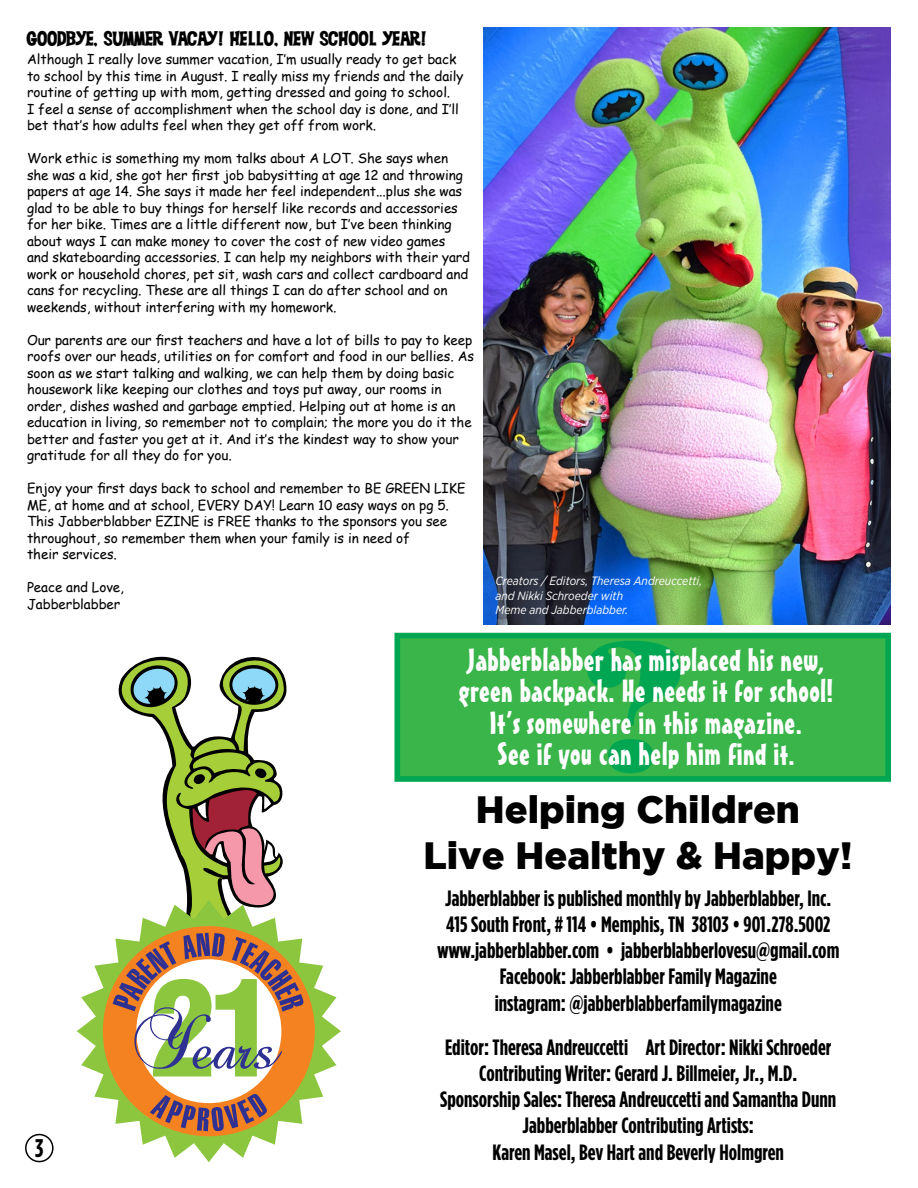
<style>
.page{position:relative;width:918px;height:1188px;background:#fff}
.page>*{position:absolute;margin:0;border:0;box-sizing:border-box;transform-origin:0 0}
.t1{font:182.7px "Poster Bodoni BT";color:#00a651}
.t2{font:900 37.95px/45.6px "Gotham";color:#000;text-align:center}
.t3{font:31.35px/31.5px "Mister Earl BT";letter-spacing:.01em;color:#fff;text-align:center;scale:1.05 1}
.t4{font:700 25.5px "Gotham Condensed";color:#000}
.t5{font:700 22.2px/26.2px "Gotham Condensed";color:#000;text-align:center}
.t6{font:700 16.5px "Dick Van Dyke";letter-spacing:-.005em;color:#000}
.t7{font:13.5px/16.5px "Comic Sans MS";letter-spacing:-.005em;color:#000}
.t8{font:italic 12px/14.4px "Gotham Narrow";color:#fff}
</style>
<div class="page">
<div style="left:25px;top:1134px;width:29px;height:28px;border:2px solid #000;border-radius:50%"></div>
<svg style="left:118px;top:669px;width:169px;height:40px"></svg>
<svg style="left:129px;top:656px;width:155px;height:244px"></svg>
<svg style="left:77px;top:900px;width:264px;height:262px"></svg>
<div style="left:103px;top:926px;width:212px;height:210px;background:#f58220;border-radius:50%"></div>
<svg style="left:113px;top:933px;width:191px;height:198px"></svg>
<div style="left:394px;top:633px;width:497px;height:149px;background:#39b54a;border:6px solid #00a651"></div>
<img style="left:484px;top:27px;width:407px;height:597px">
<p class="t6" style="left:27px;top:27px;width:402px">GOODBYE, SUMMER VACAY! HELLO, NEW SCHOOL YEAR!</p>
<p class="t7" style="left:27px;top:51px;width:438px">Although I really love summer vacation, I’m usually ready to get back to school by this time in August. I really miss my friends and the daily routine of getting up with mom, getting dressed and going to school.<br>I feel a sense of accomplishment when the school day is done, and I’ll bet that’s how adults feel when they get off from work.</p>
<p class="t7" style="left:27px;top:150px;width:445px">Work ethic is something my mom talks about A LOT. She says when she was a kid, she got her first job babysitting at age 12 and throwing papers at age 14. She says it made her feel independent...plus she was glad to be able to buy things for herself like records and accessories for her bike. Times are a little different now, but I’ve been thinking about ways I can make money to cover the cost of new video games and skateboarding accessories. I can help my neighbors with their yard work or household chores, pet sit, wash cars and collect cardboard and cans for recycling. These are all things I can do after school and on weekends, without interfering with my homework.</p>
<p class="t7" style="left:27px;top:331px;width:449px">Our parents are our first teachers and have a lot of bills to pay to keep roofs over our heads, utilities on for comfort and food in our bellies. As soon as we start talking and walking, we can help them by doing basic housework like keeping our clothes and toys put away, our rooms in order, dishes washed and garbage emptied. Helping out at home is an education in living, so remember not to complain; the more you do it the better and faster you get at it. And it’s the kindest way to show your gratitude for all they do for you.</p>
<p class="t7" style="left:27px;top:480px;width:440px">Enjoy your first days back to school and remember to BE GREEN LIKE ME, at home and at school, EVERY DAY! Learn 10 easy ways on pg 5.<br>This Jabberblabber EZINE is FREE thanks to the sponsors you see throughout, so remember them when your family is in need of<br>their services.</p>
<p class="t7" style="left:27px;top:579px;width:98px">Peace and Love,<br>Jabberblabber</p>
<p class="t8" style="left:495px;top:574px;width:208px">Creators / Editors, Theresa Andreuccetti, and Nikki Schroeder with<br>Meme and Jabberblabber.</p>
<h3 class="t4" style="left:35px;top:1133px;width:10px">3</h3>
<h1 class="t1" style="left:585px;top:594px;width:99px">?</h1>
<h3 class="t3" style="left:459px;top:644px;width:358px">Jabberblabber has misplaced his new, green backpack. He needs it for school!<br>It’s somewhere in this magazine.<br>See if you can help him find it.</h3>
<h2 class="t2" style="left:423px;top:786px;width:430px">Helping Children<br>Live Healthy &amp; Happy!</h2>
<p class="t5" style="left:437px;top:885px;width:404px">Jabberblabber is published monthly by Jabberblabber, Inc.<br>415 South Front, # 114 • Memphis, TN 38103 • 901.278.5002 www.jabberblabber.com • jabberblabberlovesu@gmail.com Facebook: Jabberblabber Family Magazine<br>instagram: @jabberblabberfamilymagazine</p>
<p class="t5" style="left:440px;top:1034px;width:398px">Editor: Theresa Andreuccetti Art Director: Nikki Schroeder Contributing Writer: Gerard J. Billmeier, Jr., M.D.<br>Sponsorship Sales: Theresa Andreuccetti and Samantha Dunn Jabberblabber Contributing Artists:<br>Karen Masel, Bev Hart and Beverly Holmgren</p>
</div>
